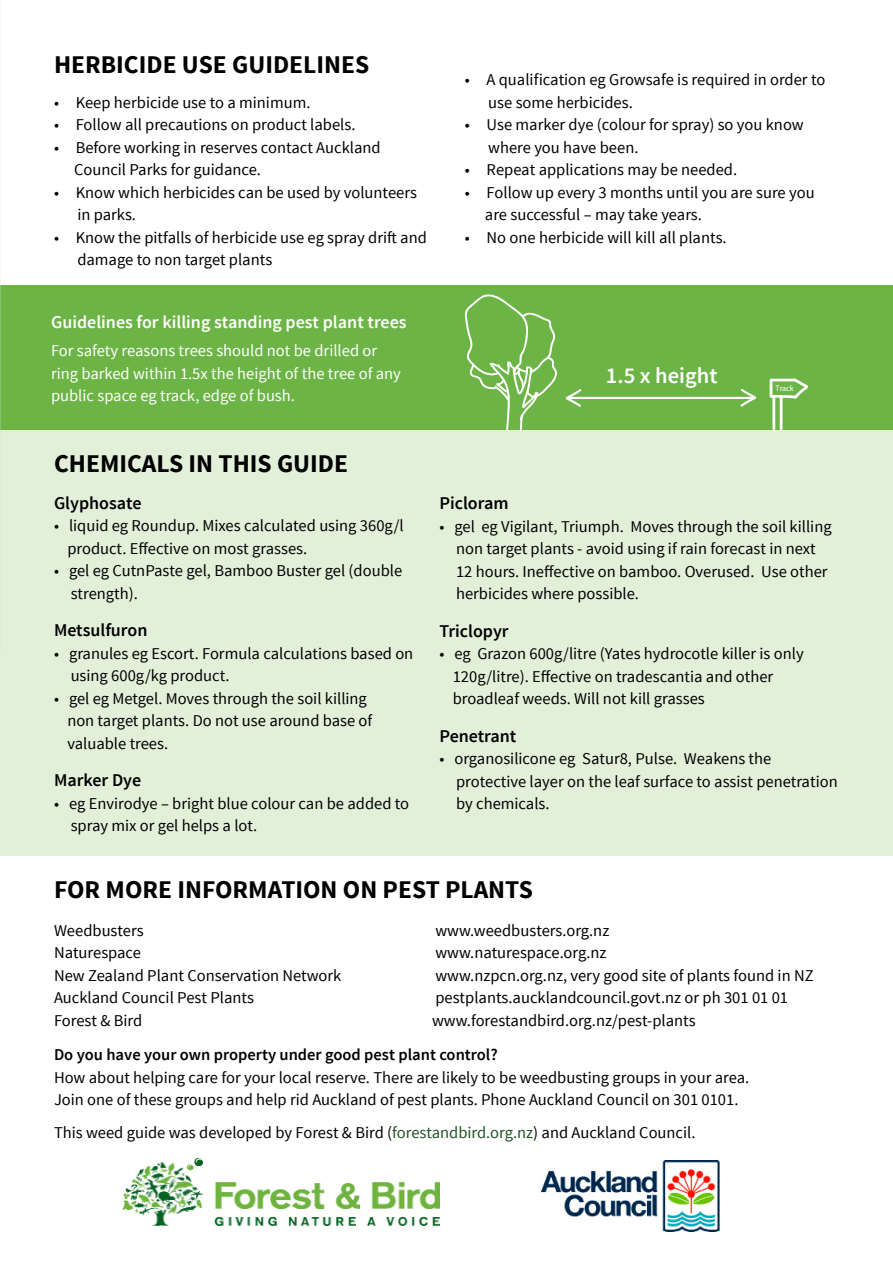
<style>
.page{position:relative;width:893px;height:1263px;background:#fff}
.page>*{position:absolute;margin:0;border:0;box-sizing:border-box;transform-origin:0 0}
.t1{font:700 25.5px "Source Sans Pro";color:#000}
.t2{font:600 22.5px "Source Sans Pro";color:#fff}
.t3{font:600 18px "Source Sans Pro";color:#000}
.t4{font:600 18px "Source Sans Pro";color:#fff}
.t5{font:16.5px/22.5px "Source Sans Pro";color:#000}
.t6{font:16.5px/22.5px "Source Sans Pro";color:#fff}
.t7{font:600 16.5px "Source Sans Pro";color:#000}
.t8{font:8.25px "Myriad Pro";color:#fff}
.s1{color:#225327}
</style>
<div class="page">
<div style="left:0;top:285px;width:893px;height:145px;background:#6cb445"></div>
<svg style="left:465px;top:294px;width:92px;height:136px"></svg>
<svg style="left:769px;top:378px;width:40px;height:52px"></svg>
<div style="left:0;top:430px;width:893px;height:426px;background:#e2f0da"></div>
<svg style="left:565px;top:389px;width:191px;height:18px"></svg>
<img style="left:123px;top:1158px;width:316px;height:68px">
<img style="left:541px;top:1160px;width:178px;height:71px">
<h1 class="t1" style="left:54px;top:48px;width:317px">HERBICIDE USE GUIDELINES</h1>
<p class="t5" style="left:54px;top:91px;width:258px">• Keep herbicide use to a minimum.</p>
<p class="t5" style="left:54px;top:114px;width:303px">• Follow all precautions on product labels.</p>
<p class="t5" style="left:74px;top:136px;width:308px;text-indent:-20px">• Before working in reserves contact Auckland<br>Council Parks for guidance.</p>
<p class="t5" style="left:77px;top:181px;width:341px;text-indent:-23px">• Know which herbicides can be used by volunteers in parks.</p>
<p class="t5" style="left:77px;top:226px;width:351px;text-indent:-23px">• Know the pitfalls of herbicide use eg spray drift and damage to non target plants</p>
<p class="t4" style="left:51px;top:310px;width:357px">Guidelines for killing standing pest plant trees</p>
<p class="t6" style="left:51px;top:340px;width:351px">For safety reasons trees should not be drilled or ring barked within 1.5x the height of the tree of any public space eg track, edge of bush.</p>
<p class="t5" style="left:488px;top:69px;width:339px;text-indent:-23px">• A qualification eg Growsafe is required in order to use some herbicides.</p>
<p class="t5" style="left:488px;top:114px;width:317px;text-indent:-23px">• Use marker dye (colour for spray) so you know where you have been.</p>
<p class="t5" style="left:465px;top:159px;width:274px">• Repeat applications may be needed.</p>
<p class="t5" style="left:485px;top:181px;width:331px;text-indent:-20px">• Follow up every 3 months until you are sure you are successful – may take years.</p>
<p class="t5" style="left:465px;top:226px;width:263px">• No one herbicide will kill all plants.</p>
<h2 class="t2" style="left:606px;top:362px;width:113px">1.5 x height</h2>
<p class="t8" style="left:775px;top:383px;width:20px">Track</p>
<h1 class="t1" style="left:54px;top:447px;width:296px">CHEMICALS IN THIS GUIDE</h1>
<p class="t3" style="left:54px;top:491px;width:89px">Glyphosate</p>
<p class="t5" style="left:67px;top:515px;width:338px;text-indent:-13px">• liquid eg Roundup. Mixes calculated using 360g/l product. Effective on most grasses.</p>
<p class="t5" style="left:71px;top:560px;width:333px;text-indent:-17px">• gel eg CutnPaste gel, Bamboo Buster gel (double strength).</p>
<p class="t3" style="left:54px;top:619px;width:95px">Metsulfuron</p>
<p class="t5" style="left:71px;top:642px;width:344px;text-indent:-17px">• granules eg Escort. Formula calculations based on using 600g/kg product.</p>
<p class="t5" style="left:67px;top:687px;width:307px;text-indent:-13px">• gel eg Metgel. Moves through the soil killing non target plants. Do not use around base of valuable trees.</p>
<p class="t3" style="left:54px;top:769px;width:89px">Marker Dye</p>
<p class="t5" style="left:71px;top:792px;width:340px;text-indent:-17px">• eg Envirodye – bright blue colour can be added to spray mix or gel helps a lot.</p>
<p class="t3" style="left:439px;top:492px;width:71px">Picloram</p>
<p class="t5" style="left:456px;top:515px;width:377px;text-indent:-17px">• gel eg Vigilant, Triumph. Moves through the soil killing non target plants - avoid using if rain forecast in next 12 hours. Ineffective on bamboo. Overused. Use other herbicides where possible.</p>
<p class="t3" style="left:439px;top:619px;width:71px">Triclopyr</p>
<p class="t5" style="left:453px;top:643px;width:352px;text-indent:-13px">• eg Grazon 600g/litre (Yates hydrocotle killer is only<br>120g/litre). Effective on tradescantia and other broadleaf weeds. Will not kill grasses</p>
<p class="t3" style="left:439px;top:724px;width:79px">Penetrant</p>
<p class="t5" style="left:456px;top:748px;width:383px;text-indent:-17px">• organosilicone eg Satur8, Pulse. Weakens the protective layer on the leaf surface to assist penetration by chemicals.</p>
<h1 class="t1" style="left:54px;top:873px;width:480px">FOR MORE INFORMATION ON PEST PLANTS</h1>
<p class="t5" style="left:54px;top:919px;width:91px">Weedbusters</p>
<p class="t5" style="left:435px;top:919px;width:175px">www.weedbusters.org.nz</p>
<p class="t5" style="left:54px;top:942px;width:88px">Naturespace</p>
<p class="t5" style="left:435px;top:942px;width:173px">www.naturespace.org.nz</p>
<p class="t5" style="left:54px;top:964px;width:289px">New Zealand Plant Conservation Network</p>
<p class="t5" style="left:435px;top:964px;width:380px">www.nzpcn.org.nz, very good site of plants found in NZ</p>
<p class="t5" style="left:54px;top:987px;width:201px">Auckland Council Pest Plants</p>
<p class="t5" style="left:435px;top:987px;width:354px">pestplants.aucklandcouncil.govt.nz or ph 301 01 01</p>
<p class="t5" style="left:54px;top:1009px;width:90px">Forest &amp; Bird</p>
<p class="t5" style="left:432px;top:1009px;width:265px">www.forestandbird.org.nz/pest-plants</p>
<p class="t7" style="left:54px;top:1044px;width:445px">Do you have your own property under good pest plant control?</p>
<p class="t5" style="left:54px;top:1066px;width:697px">How about helping care for your local reserve. There are likely to be weedbusting groups in your area.<br>Join one of these groups and help rid Auckland of pest plants. Phone Auckland Council on 301 0101.</p>
<p class="t5" style="left:54px;top:1122px;width:643px">This weed guide was developed by Forest &amp; Bird (<span class="s1">forestandbird.org.nz</span>) and Auckland Council.</p>
</div>
